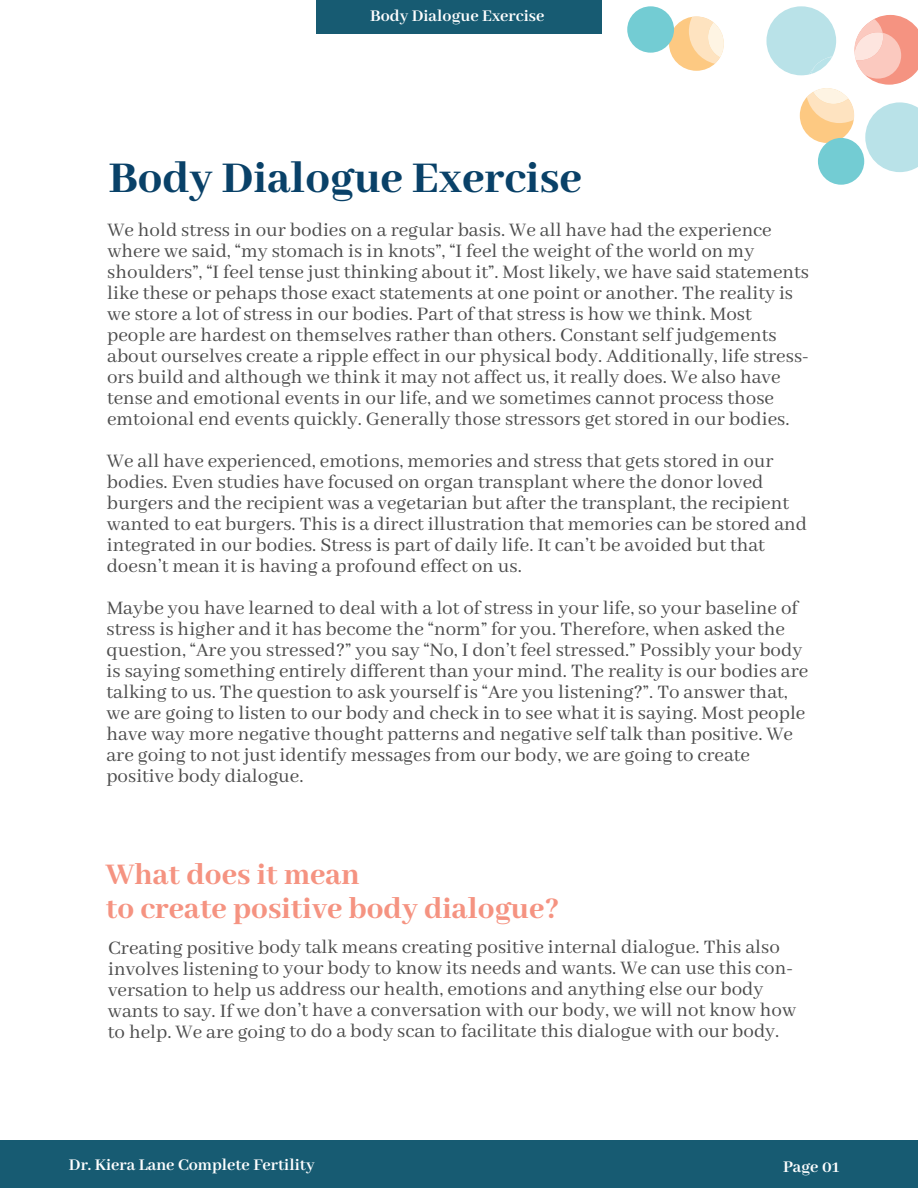
<style>
.page{position:relative;width:918px;height:1188px;background:#fff}
.page>*{position:absolute;margin:0;border:0;box-sizing:border-box;transform-origin:0 0}
.t1{font:800 48.45px "Abhaya Libre";color:#094168}
.t2{font:800 33px/34.5px "Abhaya Libre";color:#f59381}
.t3{font:21px/21px "Abhaya Libre";color:#4c4c4c}
.t4{font:700 18px "Abhaya Libre";color:#fff}
</style>
<div class="page">
<div style="left:818px;top:138px;width:46px;height:47px;background:#73ccd3;border-radius:50%"></div>
<div style="left:669px;top:16px;width:55px;height:55px;background:#fdc982;border-radius:50%"></div>
<div style="left:627px;top:6px;width:47px;height:47px;background:#73ccd3;border-radius:50%"></div>
<svg style="left:689px;top:16px;width:35px;height:49px"></svg>
<svg style="left:766px;top:6px;width:152px;height:166px"></svg>
<div style="left:316px;top:0;width:286px;height:34px;background:#175b72"></div>
<div style="left:0;top:1141px;width:918px;height:47px;background:#175b72"></div>
<p class="t4" style="left:370px;top:6px;width:176px">Body Dialogue Exercise</p>
<h1 class="t1" style="left:109px;top:151px;width:475px">Body Dialogue Exercise</h1>
<p class="t3" style="left:107px;top:220px;width:704px">We hold stress in our bodies on a regular basis. We all have had the experience where we said, “my stomach is in knots”, “I feel the weight of the world on my shoulders”, “I feel tense just thinking about it”. Most likely, we have said statements like these or pehaps those exact statements at one point or another. The reality is we store a lot of stress in our bodies. Part of that stress is how we think. Most people are hardest on themselves rather than others. Constant self judgements about ourselves create a ripple effect in our physical body. Additionally, life stress&shy;ors build and although we think it may not affect us, it really does. We also have tense and emotional events in our life, and we sometimes cannot process those emtoional end events quickly. Generally those stressors get stored in our bodies.</p>
<p class="t3" style="left:107px;top:451px;width:702px">We all have experienced, emotions, memories and stress that gets stored in our bodies. Even studies have focused on organ transplant where the donor loved burgers and the recipient was a vegetarian but after the transplant, the recipient wanted to eat burgers. This is a direct illustration that memories can be stored and integrated in our bodies. Stress is part of daily life. It can’t be avoided but that doesn’t mean it is having a profound effect on us.</p>
<p class="t3" style="left:106px;top:598px;width:704px">Maybe you have learned to deal with a lot of stress in your life, so your baseline of stress is higher and it has become the “norm” for you. Therefore, when asked the question, “Are you stressed?” you say “No, I don’t feel stressed.” Possibly your body is saying something entirely different than your mind. The reality is our bodies are talking to us. The question to ask yourself is “Are you listening?”. To answer that, we are going to listen to our body and check in to see what it is saying. Most people have way more negative thought patterns and negative self talk than positive. We are going to not just identify messages from our body, we are going to create positive body dialogue.</p>
<h2 class="t2" style="left:106px;top:858px;width:455px">What does it mean<br>to create positive body dialogue?</h2>
<p class="t3" style="left:108px;top:937px;width:690px">Creating positive body talk means creating positive internal dialogue. This also involves listening to your body to know its needs and wants. We can use this con&shy;versation to help us address our health, emotions and anything else our body wants to say. If we don’t have a conversation with our body, we will not know how to help. We are going to do a body scan to facilitate this dialogue with our body.</p>
<p class="t4" style="left:69px;top:1155px;width:247px">Dr. Kiera Lane Complete Fertility</p>
<p class="t4" style="left:783px;top:1157px;width:58px">Page 01</p>
</div>
